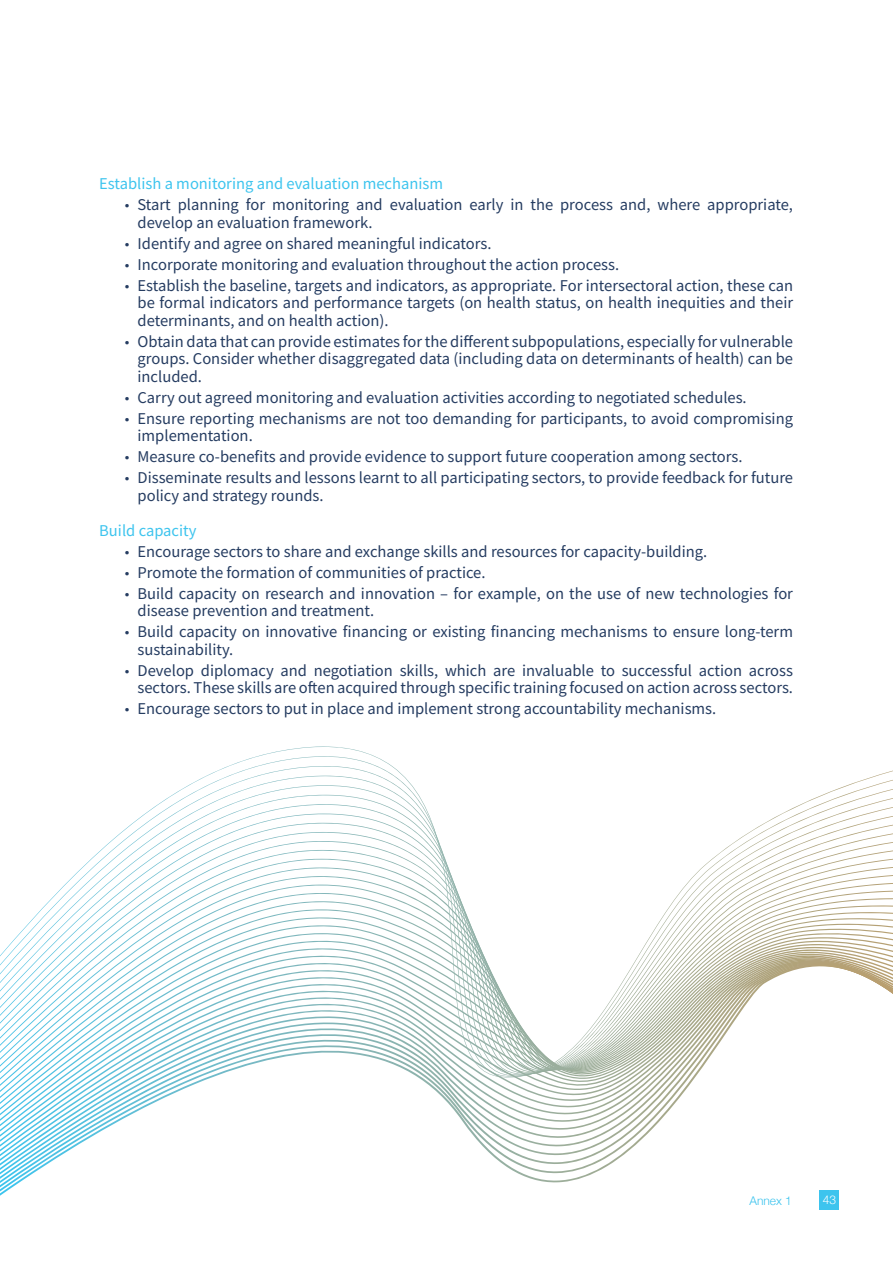
<style>
.page{position:relative;width:893px;height:1263px;background:#fff}
.page>*{position:absolute;margin:0;border:0;box-sizing:border-box;transform-origin:0 0}
.t1{font:16.5px/17.5px "Source Sans Pro";color:#253c61}
.t2{font:16.5px "Source Sans Pro";color:#3dc4ee}
.t3{font:300 12px "Helvetica Neue";color:#3dc4ee}
.t4{font:300 12px "Helvetica Neue";color:#fff}
.s1{font-family:"Myriad Pro"}
</style>
<div class="page">
<svg style="left:99px;top:844px;width:794px;height:8px"></svg>
<svg style="left:90px;top:852px;width:803px;height:8px"></svg>
<svg style="left:82px;top:860px;width:811px;height:8px"></svg>
<svg style="left:73px;top:868px;width:820px;height:8px"></svg>
<svg style="left:65px;top:876px;width:828px;height:8px"></svg>
<svg style="left:58px;top:884px;width:835px;height:8px"></svg>
<svg style="left:50px;top:892px;width:843px;height:8px"></svg>
<svg style="left:43px;top:900px;width:850px;height:7px"></svg>
<svg style="left:36px;top:907px;width:857px;height:8px"></svg>
<svg style="left:29px;top:915px;width:864px;height:8px"></svg>
<svg style="left:22px;top:923px;width:871px;height:7px"></svg>
<svg style="left:15px;top:930px;width:878px;height:8px"></svg>
<svg style="left:10px;top:938px;width:883px;height:6px"></svg>
<svg style="left:0;top:961px;width:893px;height:235px"></svg>
<div style="left:820px;top:1190px;width:19px;height:19px;background:#3dc4ee"></div>
<p class="t2" style="left:99px;top:173px;width:345px">Establish a monitoring and evaluation mechanism</p>
<p class="t1" style="left:138px;top:196px;width:657px;text-indent:-13px"><span class="s1">•</span> Start planning for monitoring and evaluation early in the process and, where appropriate, develop an evaluation framework.</p>
<p class="t1" style="left:125px;top:234px;width:368px"><span class="s1">•</span> Identify and agree on shared meaningful indicators.</p>
<p class="t1" style="left:125px;top:255px;width:496px"><span class="s1">•</span> Incorporate monitoring and evaluation throughout the action process.</p>
<p class="t1" style="left:138px;top:276px;width:657px;text-align:justify;text-indent:-13px"><span class="s1">•</span> Establish the baseline, targets and indicators, as appropriate. For intersectoral action, these can be formal indicators and performance targets (on health status, on health inequities and their determinants, and on health action).</p>
<p class="t1" style="left:138px;top:332px;width:657px;text-align:justify;text-indent:-13px"><span class="s1">•</span> Obtain data that can provide estimates for the different subpopulations, especially for vulnerable groups. Consider whether disaggregated data (including data on determinants of health) can be included.</p>
<p class="t1" style="left:125px;top:388px;width:623px"><span class="s1">•</span> Carry out agreed monitoring and evaluation activities according to negotiated schedules.</p>
<p class="t1" style="left:138px;top:409px;width:657px;text-indent:-13px"><span class="s1">•</span> Ensure reporting mechanisms are not too demanding for participants, to avoid compromising implementation.</p>
<p class="t1" style="left:125px;top:448px;width:619px"><span class="s1">•</span> Measure co-benefits and provide evidence to support future cooperation among sectors.</p>
<p class="t1" style="left:138px;top:469px;width:657px;text-indent:-13px"><span class="s1">•</span> Disseminate results and lessons learnt to all participating sectors, to provide feedback for future policy and strategy rounds.</p>
<p class="t2" style="left:99px;top:520px;width:99px">Build capacity</p>
<p class="t1" style="left:125px;top:542px;width:584px"><span class="s1">•</span> Encourage sectors to share and exchange skills and resources for capacity-building.</p>
<p class="t1" style="left:125px;top:563px;width:362px"><span class="s1">•</span> Promote the formation of communities of practice.</p>
<p class="t1" style="left:138px;top:584px;width:657px;text-indent:-13px"><span class="s1">•</span> Build capacity on research and innovation – for example, on the use of new technologies for disease prevention and treatment.</p>
<p class="t1" style="left:138px;top:623px;width:657px;text-indent:-13px"><span class="s1">•</span> Build capacity on innovative financing or existing financing mechanisms to ensure long-term sustainability.</p>
<p class="t1" style="left:125px;top:661px;width:670px;text-align:right"><span class="s1">•</span> Develop diplomacy and negotiation skills, which are invaluable to successful action across sectors. These skills are often acquired through specific training focused on action across sectors.</p>
<p class="t1" style="left:125px;top:700px;width:593px"><span class="s1">•</span> Encourage sectors to put in place and implement strong accountability mechanisms.</p>
<p class="t3" style="left:749px;top:1191px;width:44px">Annex 1</p>
<p class="t4" style="left:823px;top:1190px;width:15px">43</p>
</div>
